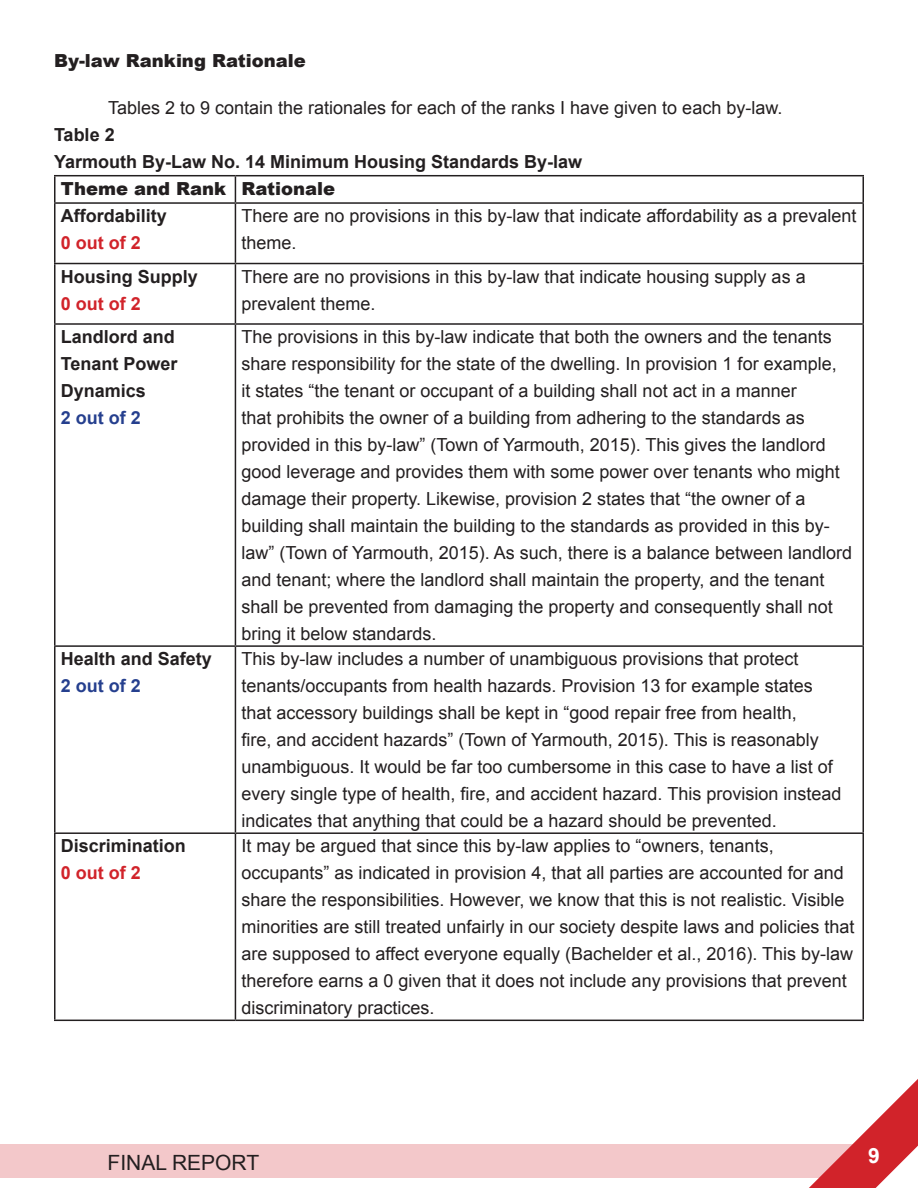
<style>
.page{position:relative;width:918px;height:1188px;background:#fff}
.page>*{position:absolute;margin:0;border:0;box-sizing:border-box;transform-origin:0 0}
.t1{font:21px "Arial";color:#231f20}
.t2{font:700 21px "Arial";color:#fff}
.t3{font:18px/27px "Arial";color:#231f20}
.t4{font:700 18px/27px "Arial";color:#231f20}
.Headings{font:900 18px "Arial";color:#231f20}
.t5{font:700 18px "Arial";color:#d1232a}
.t6{font:700 18px "Arial";color:#253f8e}
</style>
<div class="page">
<svg style="left:703px;top:1019px;width:215px;height:169px"></svg>
<div style="left:0;top:1144px;width:854px;height:34px;background:#f3c8ca"></div>
<hr style="left:54px;top:175px;width:181px;height:1px;background:#231f20">
<hr style="left:54px;top:176px;width:2px;height:26px;background:#231f20">
<hr style="left:235px;top:175px;width:629px;height:1px;background:#231f20">
<svg style="left:235px;top:176px;width:1px;height:26px"></svg>
<hr style="left:862px;top:176px;width:2px;height:26px;background:#231f20">
<hr style="left:54px;top:202px;width:181px;height:2px;background:#231f20">
<hr style="left:54px;top:204px;width:2px;height:59px;background:#231f20">
<hr style="left:235px;top:202px;width:629px;height:2px;background:#231f20">
<hr style="left:235px;top:204px;width:1px;height:59px;background:#231f20">
<hr style="left:862px;top:204px;width:2px;height:59px;background:#231f20">
<hr style="left:54px;top:263px;width:181px;height:1px;background:#231f20">
<hr style="left:54px;top:264px;width:2px;height:59px;background:#231f20">
<hr style="left:235px;top:263px;width:629px;height:1px;background:#231f20">
<hr style="left:235px;top:264px;width:1px;height:59px;background:#231f20">
<hr style="left:862px;top:264px;width:2px;height:59px;background:#231f20">
<hr style="left:54px;top:323px;width:181px;height:2px;background:#231f20">
<hr style="left:54px;top:325px;width:2px;height:320px;background:#231f20">
<hr style="left:235px;top:323px;width:629px;height:2px;background:#231f20">
<hr style="left:235px;top:325px;width:1px;height:320px;background:#231f20">
<hr style="left:862px;top:325px;width:2px;height:320px;background:#231f20">
<hr style="left:54px;top:645px;width:181px;height:2px;background:#231f20">
<hr style="left:54px;top:647px;width:2px;height:185px;background:#231f20">
<hr style="left:235px;top:645px;width:629px;height:2px;background:#231f20">
<hr style="left:235px;top:647px;width:1px;height:185px;background:#231f20">
<hr style="left:862px;top:647px;width:2px;height:185px;background:#231f20">
<hr style="left:54px;top:832px;width:181px;height:2px;background:#231f20">
<hr style="left:54px;top:834px;width:2px;height:186px;background:#231f20">
<hr style="left:235px;top:832px;width:629px;height:2px;background:#231f20">
<hr style="left:235px;top:834px;width:1px;height:186px;background:#231f20">
<hr style="left:862px;top:834px;width:2px;height:186px;background:#231f20">
<hr style="left:54px;top:1020px;width:181px;height:1px;background:#231f20">
<hr style="left:235px;top:1020px;width:629px;height:1px;background:#231f20">
<p class="Headings" style="left:54px;top:47px;width:253px">By-law Ranking Rationale</p>
<p class="t3" style="left:108px;top:95px;width:676px">Tables 2 to 9 contain the rationales for each of the ranks I have given to each by-law.</p>
<p class="t4" style="left:54px;top:122px;width:62px">Table 2</p>
<p class="t4" style="left:54px;top:149px;width:530px">Yarmouth By-Law No. 14 Minimum Housing Standards By-law</p>
<p class="Headings" style="left:61px;top:175px;width:167px">Theme and Rank</p>
<p class="Headings" style="left:241px;top:175px;width:95px">Rationale</p>
<p class="t4" style="left:61px;top:203px;width:108px">Affordability</p>
<p class="t5" style="left:61px;top:231px;width:82px">0 out of 2</p>
<p class="t3" style="left:241px;top:203px;width:616px">There are no provisions in this by-law that indicate affordability as a prevalent theme.</p>
<p class="t4" style="left:61px;top:263px;width:139px">Housing Supply</p>
<p class="t5" style="left:61px;top:291px;width:82px">0 out of 2</p>
<p class="t3" style="left:241px;top:263px;width:566px">There are no provisions in this by-law that indicate housing supply as a prevalent theme.</p>
<p class="t4" style="left:61px;top:324px;width:118px">Landlord and<br>Tenant Power<br>Dynamics</p>
<p class="t6" style="left:61px;top:406px;width:82px">2 out of 2</p>
<p class="t3" style="left:241px;top:323px;width:612px">The provisions in this by-law indicate that both the owners and the tenants share responsibility for the state of the dwelling. In provision 1 for example,<br>it states “the tenant or occupant of a building shall not act in a manner<br>that prohibits the owner of a building from adhering to the standards as provided in this by-law” (Town of Yarmouth, 2015). This gives the landlord good leverage and provides them with some power over tenants who might damage their property. Likewise, provision 2 states that “the owner of a building shall maintain the building to the standards as provided in this by&shy;law” (Town of Yarmouth, 2015). As such, there is a balance between landlord and tenant; where the landlord shall maintain the property, and the tenant shall be prevented from damaging the property and consequently shall not bring it below standards.</p>
<p class="t4" style="left:61px;top:646px;width:153px">Health and Safety</p>
<p class="t6" style="left:61px;top:674px;width:82px">2 out of 2</p>
<p class="t3" style="left:241px;top:646px;width:601px">This by-law includes a number of unambiguous provisions that protect tenants/occupants from health hazards. Provision 13 for example states that accessory buildings shall be kept in “good repair free from health,<br>fire, and accident hazards” (Town of Yarmouth, 2015). This is reasonably unambiguous. It would be far too cumbersome in this case to have a list of every single type of health, fire, and accident hazard. This provision instead indicates that anything that could be a hazard should be prevented.</p>
<p class="t4" style="left:61px;top:833px;width:127px">Discrimination</p>
<p class="t5" style="left:61px;top:861px;width:82px">0 out of 2</p>
<p class="t3" style="left:241px;top:833px;width:615px">It may be argued that since this by-law applies to “owners, tenants, occupants” as indicated in provision 4, that all parties are accounted for and share the responsibilities. However, we know that this is not realistic. Visible minorities are still treated unfairly in our society despite laws and policies that are supposed to affect everyone equally (Bachelder et al., 2016). This by-law therefore earns a 0 given that it does not include any provisions that prevent discriminatory practices.</p>
<p class="t1" style="left:108px;top:1148px;width:153px">FINAL REPORT</p>
<p class="t2" style="left:868px;top:1142px;width:13px">9</p>
</div>
